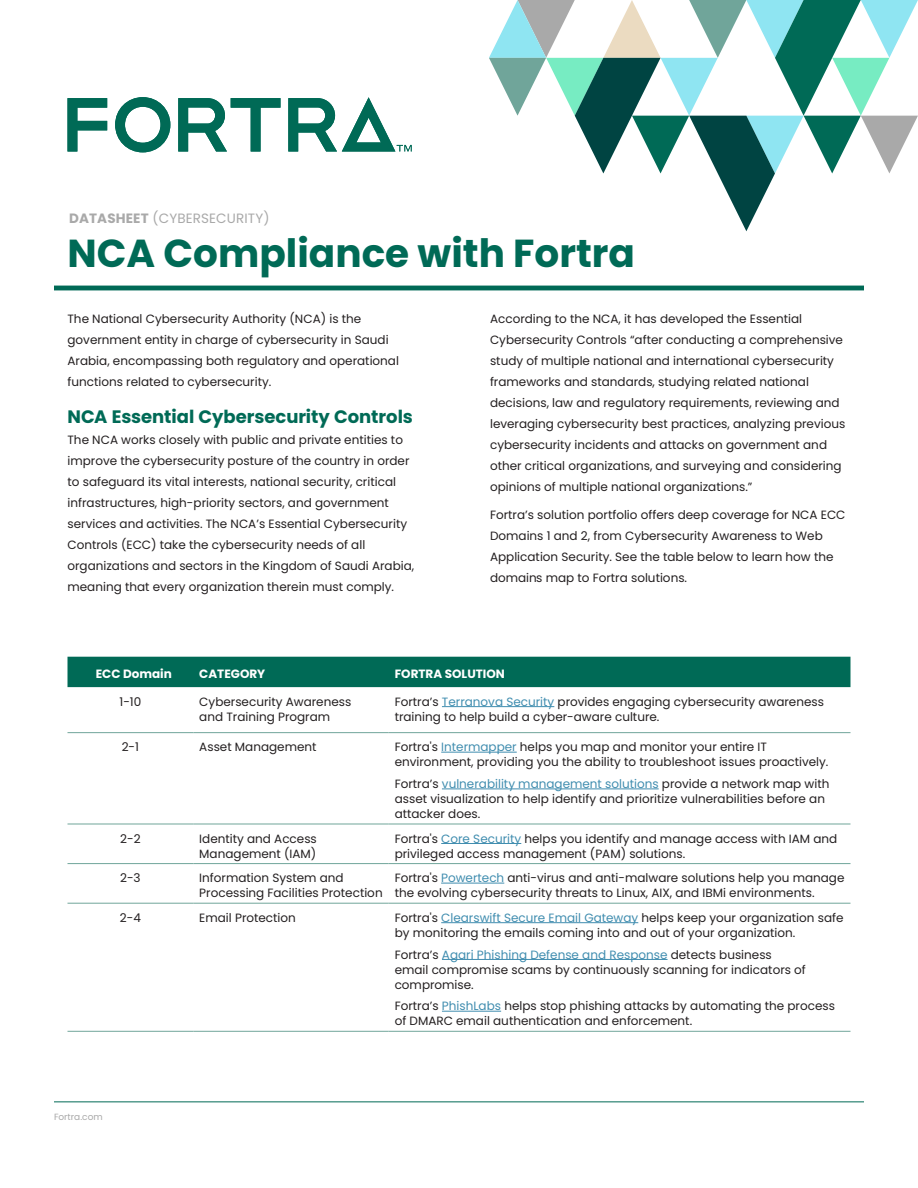
<style>
.page{position:relative;width:918px;height:1188px;background:#fff}
.page>*{position:absolute;margin:0;border:0;box-sizing:border-box;transform-origin:0 0}
.FTA_Title__with_rule{font:700 39px "Poppins";color:#006a56}
.FTA_H1{font:700 18px "Poppins";letter-spacing:-.005em;color:#006a56}
.FTA_Document_Type{font:13.5px "Poppins";letter-spacing:.01em;color:#a9a9a9}
.t1{font:12px/21px "Poppins";color:#231f20}
.t2{font:700 12px "Poppins";color:#fff}
.t3{font:9px "Poppins";color:#a9a9a9}
.s1{font-weight:700}
.s2{color:#408daf}
</style>
<div class="page">
<svg style="left:489px;top:0;width:429px;height:231px"></svg>
<hr style="left:54px;top:1101px;width:810px;height:1px;background:#006a56">
<svg style="left:68px;top:98px;width:39px;height:54px"></svg>
<svg style="left:178px;top:98px;width:103px;height:54px"></svg>
<svg style="left:115px;top:97px;width:55px;height:55px"></svg>
<svg style="left:288px;top:97px;width:124px;height:55px"></svg>
<hr style="left:54px;top:286px;width:810px;height:4px;background:#006a56">
<div style="left:68px;top:657px;width:782px;height:30px;background:#006a56"></div>
<hr style="left:68px;top:732px;width:125px;height:1px;background:#70a59a">
<hr style="left:193px;top:732px;width:196px;height:1px;background:#70a59a">
<hr style="left:389px;top:732px;width:461px;height:1px;background:#70a59a">
<hr style="left:68px;top:824px;width:125px;height:1px;background:#70a59a">
<hr style="left:193px;top:824px;width:196px;height:1px;background:#70a59a">
<hr style="left:389px;top:824px;width:461px;height:1px;background:#70a59a">
<hr style="left:68px;top:863px;width:125px;height:1px;background:#70a59a">
<hr style="left:193px;top:863px;width:196px;height:1px;background:#70a59a">
<hr style="left:389px;top:863px;width:461px;height:1px;background:#70a59a">
<hr style="left:68px;top:903px;width:125px;height:1px;background:#70a59a">
<hr style="left:193px;top:903px;width:196px;height:1px;background:#70a59a">
<hr style="left:389px;top:903px;width:461px;height:1px;background:#70a59a">
<hr style="left:68px;top:1031px;width:125px;height:1px;background:#70a59a">
<hr style="left:193px;top:1031px;width:196px;height:1px;background:#70a59a">
<hr style="left:389px;top:1031px;width:461px;height:1px;background:#70a59a">
<hr style="left:442px;top:706px;width:112px;height:1px;background:#408daf">
<hr style="left:441px;top:752px;width:76px;height:1px;background:#408daf">
<hr style="left:442px;top:789px;width:217px;height:1px;background:#408daf">
<hr style="left:441px;top:843px;width:80px;height:1px;background:#408daf">
<hr style="left:441px;top:883px;width:63px;height:1px;background:#408daf">
<hr style="left:441px;top:922px;width:197px;height:1px;background:#408daf">
<hr style="left:442px;top:959px;width:226px;height:1px;background:#408daf">
<hr style="left:442px;top:1011px;width:59px;height:1px;background:#408daf">
<p class="FTA_Document_Type" style="left:69px;top:210px;width:202px"><span class="s1">DATASHEET</span> (CYBERSECURITY)</p>
<p class="FTA_Title__with_rule" style="left:68px;top:230px;width:569px">NCA Compliance with Fortra</p>
<p class="t1" style="left:68px;top:308px;width:333px">The National Cybersecurity Authority (NCA) is the government entity in charge of cybersecurity in Saudi Arabia, encompassing both regulatory and operational functions related to cybersecurity.</p>
<p class="FTA_H1" style="left:68px;top:406px;width:347px">NCA Essential Cybersecurity Controls</p>
<p class="t1" style="left:68px;top:429px;width:348px">The NCA works closely with public and private entities to improve the cybersecurity posture of the country in order to safeguard its vital interests, national security, critical infrastructures, high-priority sectors, and government services and activities. The NCA’s Essential Cybersecurity Controls (ECC) take the cybersecurity needs of all organizations and sectors in the Kingdom of Saudi Arabia, meaning that every organization therein must comply.</p>
<p class="t1" style="left:490px;top:308px;width:357px">According to the NCA, it has developed the Essential Cybersecurity Controls “after conducting a comprehensive study of multiple national and international cybersecurity frameworks and standards, studying related national decisions, law and regulatory requirements, reviewing and leveraging cybersecurity best practices, analyzing previous cybersecurity incidents and attacks on government and other critical organizations, and surveying and considering opinions of multiple national organizations.”</p>
<p class="t1" style="left:490px;top:504px;width:357px">Fortra’s solution portfolio offers deep coverage for NCA ECC Domains 1 and 2, from Cybersecurity Awareness to Web Application Security. See the table below to learn how the domains map to Fortra solutions.</p>
<p class="t2" style="left:96px;top:667px;width:78px">ECC Domain</p>
<p class="t2" style="left:199px;top:667px;width:68px">CATEGORY</p>
<p class="t2" style="left:395px;top:667px;width:112px">FORTRA SOLUTION</p>
<p class="t1" style="left:119px;top:691px;width:23px">1-10</p>
<p class="t1" style="left:199px;top:694px;width:154px;line-height:15px">Cybersecurity Awareness and Training Program</p>
<p class="t1" style="left:395px;top:694px;width:431px;line-height:15px">Fortra’s <span class="s2">Terranova Security</span> provides engaging cybersecurity awareness training to help build a cyber-aware culture.</p>
<p class="t1" style="left:122px;top:737px;width:19px">2-1</p>
<p class="t1" style="left:199px;top:737px;width:119px">Asset Management</p>
<p class="t1" style="left:395px;top:740px;width:435px;line-height:15px">Fortra's <span class="s2">Intermapper</span> helps you map and monitor your entire IT environment, providing you the ability to troubleshoot issues proactively.</p>
<p class="t1" style="left:395px;top:776px;width:436px;line-height:15px">Fortra’s <span class="s2">vulnerability management solutions</span> provide a network map with asset visualization to help identify and prioritize vulnerabilities before an attacker does.</p>
<p class="t1" style="left:120px;top:828px;width:22px">2-2</p>
<p class="t1" style="left:199px;top:831px;width:119px;line-height:15px">Identity and Access<br>Management (IAM)</p>
<p class="t1" style="left:395px;top:831px;width:444px;line-height:15px">Fortra's <span class="s2">Core Security</span> helps you identify and manage access with IAM and privileged access management (PAM) solutions.</p>
<p class="t1" style="left:120px;top:868px;width:22px">2-3</p>
<p class="t1" style="left:199px;top:871px;width:185px;line-height:15px">Information System and<br>Processing Facilities Protection</p>
<p class="t1" style="left:395px;top:871px;width:451px;line-height:15px">Fortra's <span class="s2">Powertech</span> anti-virus and anti-malware solutions help you manage the evolving cybersecurity threats to Linux, AIX, and IBMi environments.</p>
<p class="t1" style="left:120px;top:907px;width:23px">2-4</p>
<p class="t1" style="left:199px;top:907px;width:98px">Email Protection</p>
<p class="t1" style="left:395px;top:910px;width:450px;line-height:15px">Fortra's <span class="s2">Clearswift Secure Email Gateway</span> helps keep your organization safe by monitoring the emails coming into and out of your organization.</p>
<p class="t1" style="left:395px;top:947px;width:413px;line-height:15px">Fortra’s <span class="s2">Agari Phishing Defense and Response</span> detects business email compromise scams by continuously scanning for indicators of compromise.</p>
<p class="t1" style="left:395px;top:999px;width:442px;line-height:15px">Fortra’s <span class="s2">PhishLabs</span> helps stop phishing attacks by automating the process of DMARC email authentication and enforcement.</p>
<p class="t3" style="left:54px;top:1112px;width:50px">Fortra.com</p>
</div>
